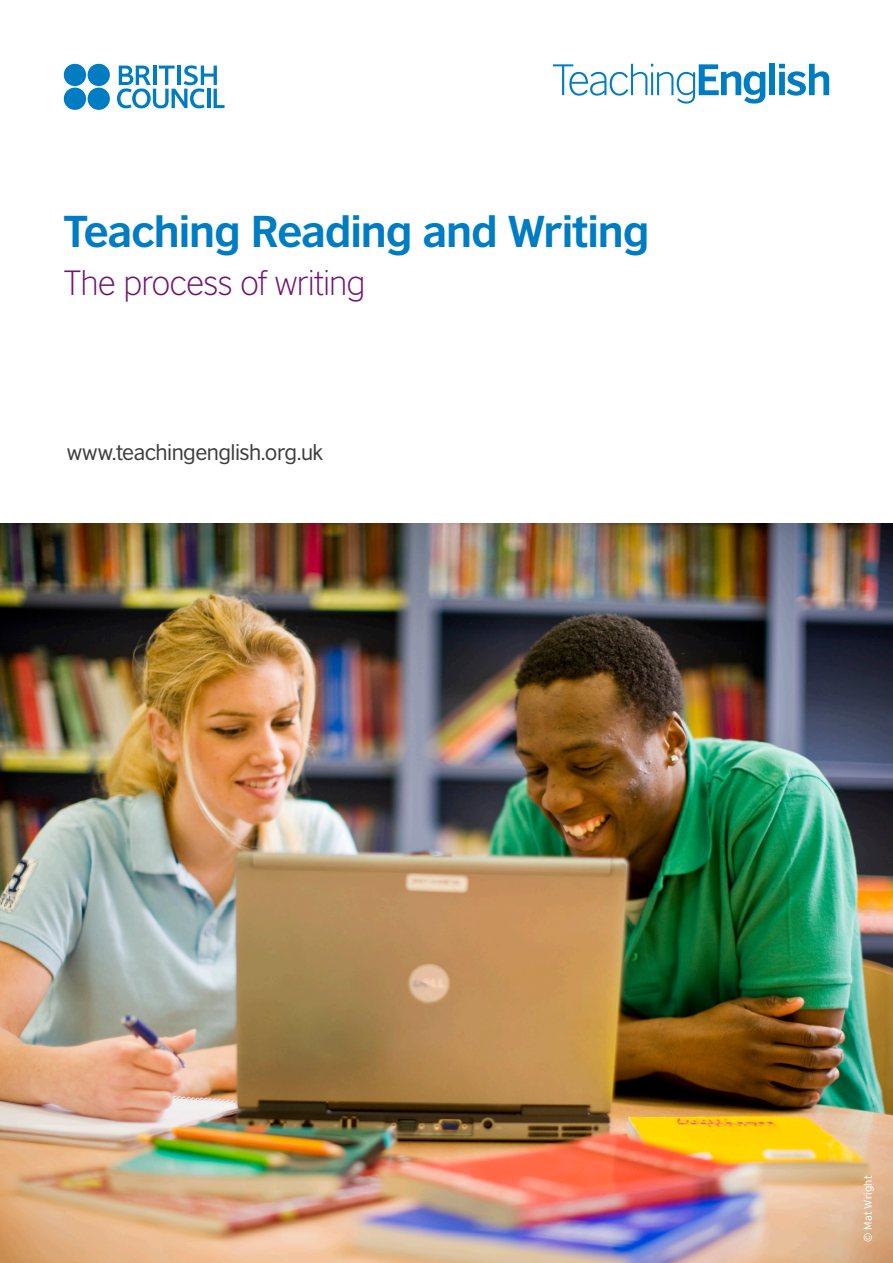
<style>
.page{position:relative;width:893px;height:1263px;background:#fff}
.page>*{position:absolute;margin:0;border:0;box-sizing:border-box;transform-origin:0 0}
.COVER_HEADER{font:700 42px "British Council Sans";letter-spacing:-.025em;color:#007cc2}
.COVER_SUB_HEADER{font:300 33px "British Council Sans";letter-spacing:-.03em;color:#731372}
.COVER_URL{font:21px "British Council Sans";letter-spacing:-.025em;color:#3e3e3f}
.Image_credit{font:10.5px "British Council Sans";letter-spacing:.025em;color:#fff}
</style>
<div class="page">
<svg style="left:553px;top:64px;width:212px;height:40px"></svg>
<div style="left:769px;top:64px;width:6px;height:31px;background:#007cc2"></div>
<svg style="left:779px;top:64px;width:50px;height:32px"></svg>
<svg style="left:117px;top:65px;width:108px;height:43px"></svg>
<div style="left:64px;top:64px;width:22px;height:22px;background:#007cc2;border-radius:50%"></div>
<div style="left:88px;top:64px;width:22px;height:22px;background:#007cc2;border-radius:50%"></div>
<div style="left:64px;top:88px;width:22px;height:22px;background:#007cc2;border-radius:50%"></div>
<div style="left:88px;top:88px;width:22px;height:22px;background:#007cc2;border-radius:50%"></div>
<img style="left:0;top:523px;width:893px;height:740px">
<p class="COVER_HEADER" style="left:64px;top:205px;width:587px">Teaching Reading and Writing</p>
<p class="COVER_SUB_HEADER" style="left:64px;top:264px;width:303px">The process of writing</p>
<p class="COVER_URL" style="left:67px;top:440px;width:258px">www.teachingenglish.org.uk</p>
<p class="Image_credit" style="left:862px;top:1242px;width:68px;rotate:-90deg">© Mat Wright</p>
</div>
